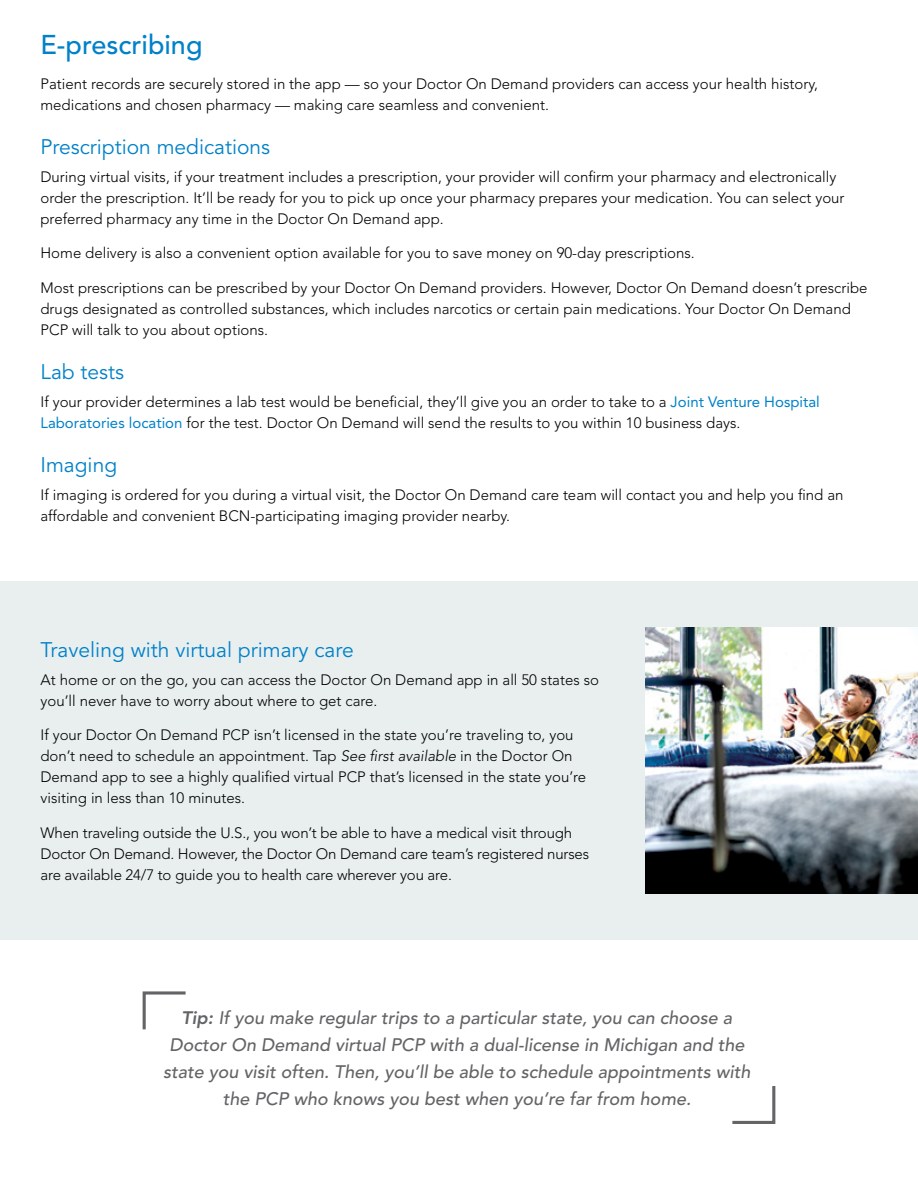
<style>
.page{position:relative;width:918px;height:1188px;background:#fff}
.page>*{position:absolute;margin:0;border:0;box-sizing:border-box;transform-origin:0 0}
.t1{font:500 27px "Avenir LT Std";color:#0081c9}
.t2{font:21px "Avenir LT Std";color:#0081c9}
.t3{font:italic 500 18px/27px "Avenir LT Std";color:#636466;text-align:center}
.t4{font:300 15px/21px "Avenir LT Std";color:#000}
.s1{font-weight:400;color:#0081c9}
.s2{font-style:italic}
.s3{font-weight:800}
</style>
<div class="page">
<div style="left:0;top:581px;width:918px;height:359px;background:#e9efef"></div>
<img style="left:646px;top:627px;width:272px;height:267px">
<svg style="left:732px;top:1086px;width:44px;height:38px"></svg>
<svg style="left:142px;top:991px;width:44px;height:39px"></svg>
<h1 class="t1" style="left:40px;top:29px;width:163px">E-prescribing</h1>
<p class="t4" style="left:40px;top:73px;width:779px">Patient records are securely stored in the app — so your Doctor On Demand providers can access your health history, medications and chosen pharmacy — making care seamless and convenient.</p>
<h2 class="t2" style="left:40px;top:135px;width:231px">Prescription medications</h2>
<p class="t4" style="left:40px;top:166px;width:806px">During virtual visits, if your treatment includes a prescription, your provider will confirm your pharmacy and electronically order the prescription. It’ll be ready for you to pick up once your pharmacy prepares your medication. You can select your preferred pharmacy any time in the Doctor On Demand app.</p>
<p class="t4" style="left:40px;top:243px;width:656px">Home delivery is also a convenient option available for you to save money on 90-day prescriptions.</p>
<p class="t4" style="left:40px;top:277px;width:829px">Most prescriptions can be prescribed by your Doctor On Demand providers. However, Doctor On Demand doesn’t prescribe drugs designated as controlled substances, which includes narcotics or certain pain medications. Your Doctor On Demand<br>PCP will talk to you about options.</p>
<h2 class="t2" style="left:40px;top:360px;width:85px">Lab tests</h2>
<p class="t4" style="left:40px;top:391px;width:781px">If your provider determines a lab test would be beneficial, they’ll give you an order to take to a <span class="s1">Joint Venture Hospital<br>Laboratories location</span> for the test. Doctor On Demand will send the results to you within 10 business days.</p>
<h2 class="t2" style="left:40px;top:453px;width:78px">Imaging</h2>
<p class="t4" style="left:40px;top:484px;width:804px">If imaging is ordered for you during a virtual visit, the Doctor On Demand care team will contact you and help you find an affordable and convenient BCN-participating imaging provider nearby.</p>
<h2 class="t2" style="left:40px;top:638px;width:315px">Traveling with virtual primary care</h2>
<p class="t4" style="left:40px;top:669px;width:560px">At home or on the go, you can access the Doctor On Demand app in all 50 states so you’ll never have to worry about where to get care.</p>
<p class="t4" style="left:40px;top:725px;width:547px">If your Doctor On Demand PCP isn’t licensed in the state you’re traveling to, you don’t need to schedule an appointment. Tap <span class="s2">See first available</span> in the Doctor On Demand app to see a highly qualified virtual PCP that’s licensed in the state you’re visiting in less than 10 minutes.</p>
<p class="t4" style="left:40px;top:822px;width:550px">When traveling outside the U.S., you won’t be able to have a medical visit through<br>Doctor On Demand. However, the Doctor On Demand care team’s registered nurses are available 24/7 to guide you to health care wherever you are.</p>
<p class="t3" style="left:163px;top:1005px;width:589px"><span class="s3">Tip:</span> If you make regular trips to a particular state, you can choose a Doctor On Demand virtual PCP with a dual-license in Michigan and the state you visit often. Then, you’ll be able to schedule appointments with the PCP who knows you best when you’re far from home.</p>
</div>
